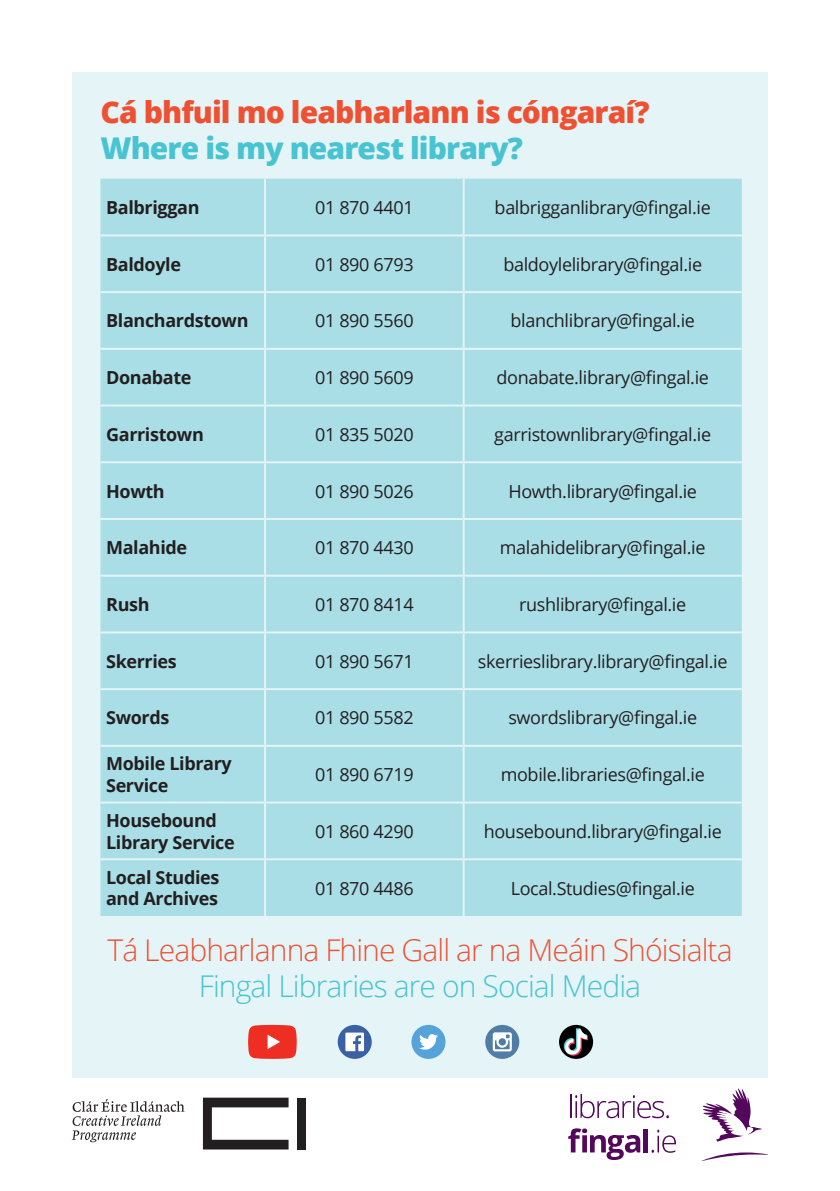
<style>
.page{position:relative;width:840px;height:1191px;background:#fff}
.page>*{position:absolute;margin:0;border:0;box-sizing:border-box;transform-origin:0 0}
.Heading_Style{font:300 30px "Open Sans";letter-spacing:-.03em;color:#ef5032}
.Heading_Style-2{font:800 30px "Open Sans";letter-spacing:-.03em;color:#ef5032}
.Heading_Style-3{font:300 30px "Open Sans";letter-spacing:-.03em;color:#47c3d2}
.Heading_Style-4{font:800 30px "Open Sans";letter-spacing:-.03em;color:#47c3d2}
.Body_Style{font:18px "Open Sans";letter-spacing:-.02em;color:#231f20}
.Body_Style-2{font:700 18px/21.6px "Open Sans";letter-spacing:-.02em;color:#231f20}
</style>
<div class="page">
<div style="left:72px;top:72px;width:695px;height:1005px;background:#e4f4f7"></div>
<div style="left:100px;top:179px;width:641px;height:737px;background:#aadee7"></div>
<hr style="left:264px;top:179px;width:2px;height:55px;background:#e4f4f7">
<hr style="left:462px;top:179px;width:2px;height:55px;background:#e4f4f7">
<hr style="left:100px;top:234px;width:165px;height:2px;background:#e4f4f7">
<hr style="left:265px;top:234px;width:198px;height:2px;background:#e4f4f7">
<hr style="left:264px;top:236px;width:2px;height:55px;background:#e4f4f7">
<hr style="left:463px;top:234px;width:278px;height:2px;background:#e4f4f7">
<hr style="left:462px;top:236px;width:2px;height:55px;background:#e4f4f7">
<hr style="left:100px;top:291px;width:165px;height:2px;background:#e4f4f7">
<hr style="left:265px;top:291px;width:198px;height:2px;background:#e4f4f7">
<hr style="left:264px;top:293px;width:2px;height:55px;background:#e4f4f7">
<hr style="left:463px;top:291px;width:278px;height:2px;background:#e4f4f7">
<hr style="left:462px;top:293px;width:2px;height:55px;background:#e4f4f7">
<hr style="left:100px;top:348px;width:165px;height:2px;background:#e4f4f7">
<hr style="left:265px;top:348px;width:198px;height:2px;background:#e4f4f7">
<hr style="left:264px;top:350px;width:2px;height:54px;background:#e4f4f7">
<hr style="left:463px;top:348px;width:278px;height:2px;background:#e4f4f7">
<hr style="left:462px;top:350px;width:2px;height:54px;background:#e4f4f7">
<hr style="left:100px;top:404px;width:165px;height:2px;background:#e4f4f7">
<hr style="left:265px;top:404px;width:198px;height:2px;background:#e4f4f7">
<hr style="left:264px;top:406px;width:2px;height:55px;background:#e4f4f7">
<hr style="left:463px;top:404px;width:278px;height:2px;background:#e4f4f7">
<hr style="left:462px;top:406px;width:2px;height:55px;background:#e4f4f7">
<hr style="left:100px;top:461px;width:165px;height:2px;background:#e4f4f7">
<hr style="left:265px;top:461px;width:198px;height:2px;background:#e4f4f7">
<hr style="left:264px;top:463px;width:2px;height:55px;background:#e4f4f7">
<hr style="left:463px;top:461px;width:278px;height:2px;background:#e4f4f7">
<hr style="left:462px;top:463px;width:2px;height:55px;background:#e4f4f7">
<hr style="left:100px;top:518px;width:165px;height:2px;background:#e4f4f7">
<hr style="left:265px;top:518px;width:198px;height:2px;background:#e4f4f7">
<hr style="left:264px;top:520px;width:2px;height:54px;background:#e4f4f7">
<hr style="left:463px;top:518px;width:278px;height:2px;background:#e4f4f7">
<hr style="left:462px;top:520px;width:2px;height:54px;background:#e4f4f7">
<hr style="left:100px;top:574px;width:165px;height:2px;background:#e4f4f7">
<hr style="left:265px;top:574px;width:198px;height:2px;background:#e4f4f7">
<hr style="left:264px;top:576px;width:2px;height:55px;background:#e4f4f7">
<hr style="left:463px;top:574px;width:278px;height:2px;background:#e4f4f7">
<hr style="left:462px;top:576px;width:2px;height:55px;background:#e4f4f7">
<hr style="left:100px;top:631px;width:165px;height:2px;background:#e4f4f7">
<hr style="left:265px;top:631px;width:198px;height:2px;background:#e4f4f7">
<hr style="left:264px;top:633px;width:2px;height:55px;background:#e4f4f7">
<hr style="left:463px;top:631px;width:278px;height:2px;background:#e4f4f7">
<hr style="left:462px;top:633px;width:2px;height:55px;background:#e4f4f7">
<hr style="left:100px;top:688px;width:165px;height:2px;background:#e4f4f7">
<hr style="left:265px;top:688px;width:198px;height:2px;background:#e4f4f7">
<hr style="left:264px;top:690px;width:2px;height:55px;background:#e4f4f7">
<hr style="left:463px;top:688px;width:278px;height:2px;background:#e4f4f7">
<hr style="left:462px;top:690px;width:2px;height:55px;background:#e4f4f7">
<hr style="left:100px;top:745px;width:165px;height:2px;background:#e4f4f7">
<hr style="left:265px;top:745px;width:198px;height:2px;background:#e4f4f7">
<hr style="left:264px;top:747px;width:2px;height:54px;background:#e4f4f7">
<hr style="left:463px;top:745px;width:278px;height:2px;background:#e4f4f7">
<hr style="left:462px;top:747px;width:2px;height:54px;background:#e4f4f7">
<hr style="left:100px;top:801px;width:165px;height:2px;background:#e4f4f7">
<hr style="left:265px;top:801px;width:198px;height:2px;background:#e4f4f7">
<hr style="left:264px;top:803px;width:2px;height:55px;background:#e4f4f7">
<hr style="left:463px;top:801px;width:278px;height:2px;background:#e4f4f7">
<hr style="left:462px;top:803px;width:2px;height:55px;background:#e4f4f7">
<hr style="left:100px;top:858px;width:165px;height:2px;background:#e4f4f7">
<hr style="left:265px;top:858px;width:198px;height:2px;background:#e4f4f7">
<hr style="left:264px;top:860px;width:2px;height:56px;background:#e4f4f7">
<hr style="left:463px;top:858px;width:278px;height:2px;background:#e4f4f7">
<hr style="left:462px;top:860px;width:2px;height:56px;background:#e4f4f7">
<svg style="left:248px;top:1024px;width:48px;height:35px;background:#ee493f"></svg>
<div style="left:337px;top:1024px;width:34px;height:35px;background:#3c60a4;border-radius:50%"></div>
<svg style="left:345px;top:1032px;width:19px;height:19px"></svg>
<div style="left:411px;top:1024px;width:34px;height:35px;background:#56a3da;border-radius:50%"></div>
<svg style="left:419px;top:1034px;width:19px;height:15px"></svg>
<svg style="left:485px;top:1024px;width:34px;height:35px"></svg>
<svg style="left:492px;top:1032px;width:19px;height:19px"></svg>
<svg style="left:558px;top:1024px;width:34px;height:35px"></svg>
<svg style="left:563px;top:1028px;width:24px;height:28px"></svg>
<svg style="left:570px;top:1094px;width:98px;height:24px"></svg>
<svg style="left:702px;top:1088px;width:59px;height:53px"></svg>
<svg style="left:701px;top:1152px;width:66px;height:9px"></svg>
<svg style="left:568px;top:1128px;width:72px;height:32px"></svg>
<div style="left:642px;top:1128px;width:5px;height:24px;background:#53085b"></div>
<svg style="left:651px;top:1129px;width:24px;height:23px"></svg>
<svg style="left:72px;top:1099px;width:112px;height:43px"></svg>
<svg style="left:203px;top:1097px;width:85px;height:52px"></svg>
<div style="left:297px;top:1097px;width:9px;height:52px;background:#231f20"></div>
<p class="Heading_Style-2" style="left:100px;top:90px;width:550px">Cá bhfuil mo leabharlann is cóngaraí?</p>
<p class="Heading_Style-4" style="left:100px;top:126px;width:424px">Where is my nearest library?</p>
<p class="Body_Style-2" style="left:106px;top:196px;width:95px">Balbriggan</p>
<p class="Body_Style" style="left:315px;top:195px;width:100px">01 870 4401</p>
<p class="Body_Style" style="left:494px;top:195px;width:217px">balbrigganlibrary@fingal.ie</p>
<p class="Body_Style-2" style="left:106px;top:253px;width:76px">Baldoyle</p>
<p class="Body_Style" style="left:315px;top:252px;width:100px">01 890 6793</p>
<p class="Body_Style" style="left:503px;top:252px;width:200px">baldoylelibrary@fingal.ie</p>
<p class="Body_Style-2" style="left:106px;top:309px;width:144px">Blanchardstown</p>
<p class="Body_Style" style="left:315px;top:308px;width:100px">01 890 5560</p>
<p class="Body_Style" style="left:510px;top:308px;width:186px">blanchlibrary@fingal.ie</p>
<p class="Body_Style-2" style="left:106px;top:366px;width:87px">Donabate</p>
<p class="Body_Style" style="left:315px;top:365px;width:100px">01 890 5609</p>
<p class="Body_Style" style="left:496px;top:365px;width:214px">donabate.library@fingal.ie</p>
<p class="Body_Style-2" style="left:106px;top:423px;width:99px">Garristown</p>
<p class="Body_Style" style="left:315px;top:422px;width:100px">01 835 5020</p>
<p class="Body_Style" style="left:494px;top:422px;width:218px">garristownlibrary@fingal.ie</p>
<p class="Body_Style-2" style="left:106px;top:480px;width:60px">Howth</p>
<p class="Body_Style" style="left:315px;top:478px;width:100px">01 890 5026</p>
<p class="Body_Style" style="left:508px;top:478px;width:190px">Howth.library@fingal.ie</p>
<p class="Body_Style-2" style="left:106px;top:536px;width:83px">Malahide</p>
<p class="Body_Style" style="left:315px;top:535px;width:100px">01 870 4430</p>
<p class="Body_Style" style="left:499px;top:535px;width:207px">malahidelibrary@fingal.ie</p>
<p class="Body_Style-2" style="left:106px;top:593px;width:45px">Rush</p>
<p class="Body_Style" style="left:315px;top:592px;width:100px">01 870 8414</p>
<p class="Body_Style" style="left:519px;top:592px;width:168px">rushlibrary@fingal.ie</p>
<p class="Body_Style-2" style="left:106px;top:650px;width:72px">Skerries</p>
<p class="Body_Style" style="left:315px;top:649px;width:100px">01 890 5671</p>
<p class="Body_Style" style="left:477px;top:649px;width:251px">skerrieslibrary.library@fingal.ie</p>
<p class="Body_Style-2" style="left:106px;top:706px;width:65px">Swords</p>
<p class="Body_Style" style="left:315px;top:705px;width:100px">01 890 5582</p>
<p class="Body_Style" style="left:508px;top:705px;width:190px">swordslibrary@fingal.ie</p>
<p class="Body_Style-2" style="left:106px;top:752px;width:127px">Mobile Library<br>Service</p>
<p class="Body_Style" style="left:315px;top:762px;width:100px">01 890 6719</p>
<p class="Body_Style" style="left:500px;top:762px;width:205px">mobile.libraries@fingal.ie</p>
<p class="Body_Style-2" style="left:106px;top:809px;width:130px">Housebound<br>Library Service</p>
<p class="Body_Style" style="left:315px;top:819px;width:100px">01 860 4290</p>
<p class="Body_Style" style="left:483px;top:819px;width:239px">housebound.library@fingal.ie</p>
<p class="Body_Style-2" style="left:106px;top:866px;width:115px">Local Studies and Archives</p>
<p class="Body_Style" style="left:315px;top:875px;width:100px">01 870 4486</p>
<p class="Body_Style" style="left:510px;top:875px;width:185px">Local.Studies@fingal.ie</p>
<p class="Heading_Style" style="left:107px;top:929px;width:626px">Tá Leabharlanna Fhine Gall ar na Meáin Shóisialta</p>
<p class="Heading_Style-3" style="left:199px;top:965px;width:443px">Fingal Libraries are on Social Media</p>
</div>
